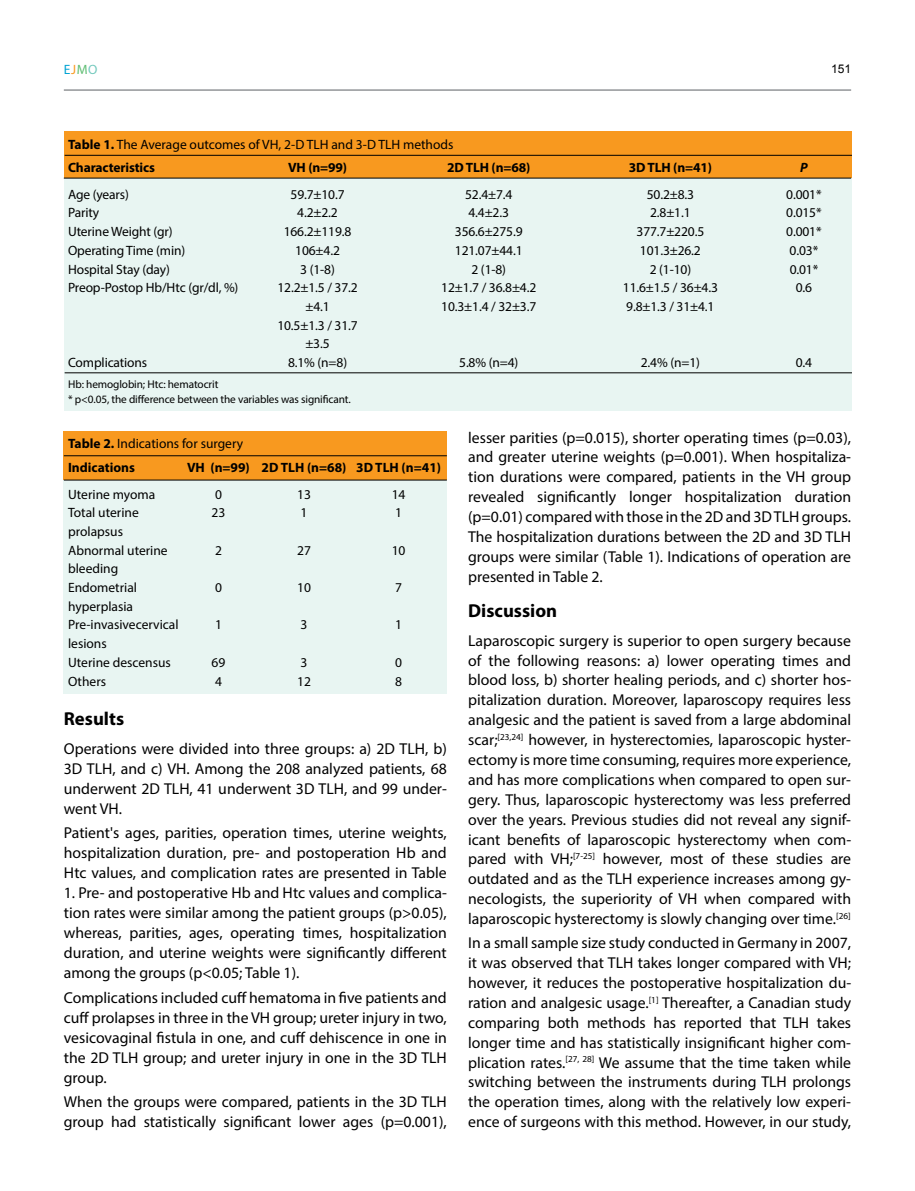
<style>
.page{position:relative;width:915px;height:1191px;background:#fff}
.page>*{position:absolute;margin:0;border:0;box-sizing:border-box;transform-origin:0 0}
.t1{font:700 18.75px "Myriad Pro";color:#000}
.t2{font:15.75px/20px "Myriad Pro";color:#000;text-align:justify}
.t3{font:13.5px/18.8px "Myriad Pro";color:#000}
.t4{font:700 13.5px "Myriad Pro";letter-spacing:-.005em;color:#000}
.t5{font:13.5px "Myriad Pro";color:#00a3d3}
.t6{font:italic 700 13.5px "Myriad Pro";color:#000}
.t7{font:12px "Arial";color:#000}
.t8{font:11.25px/14.7px "Myriad Pro";letter-spacing:-.01em;color:#000}
.s1{color:#f8991f}
.s2{color:#5ebd72}
.s3{color:#73c9bd}
.s4{font-weight:700}
</style>
<div class="page">
<hr style="left:64px;top:89px;width:786px;height:2px;background:#939598">
<div style="left:64px;top:131px;width:786px;height:279px;background:#e8f5f2"></div>
<div style="left:64px;top:131px;width:786px;height:47px;background:#f8991f"></div>
<hr style="left:65px;top:155px;width:786px;height:1px;background:#000">
<hr style="left:64px;top:178px;width:786px;height:1px;background:#000">
<hr style="left:65px;top:372px;width:786px;height:1px;background:#000">
<div style="left:64px;top:459px;width:382px;height:235px;background:#e8f5f2"></div>
<div style="left:64px;top:431px;width:382px;height:49px;background:#f8991f"></div>
<hr style="left:64px;top:480px;width:382px;height:1px;background:#000">
<hr style="left:64px;top:455px;width:382px;height:1px;background:#000">
<p class="t5" style="left:64px;top:61px;width:35px">E<span class="s1">J</span><span class="s2">M</span><span class="s3">O</span></p>
<p class="t7" style="left:830px;top:60px;width:22px">151</p>
<p class="t3" style="left:68px;top:133px;width:387px;line-height:22.2px"><span class="s4">Table 1.</span> The Average outcomes of VH, 2-D TLH and 3-D TLH methods<br><span class="s4">Characteristics</span></p>
<p class="t4" style="left:288px;top:158px;width:60px">VH (n=99)</p>
<p class="t4" style="left:447px;top:158px;width:85px">2D TLH (n=68)</p>
<p class="t4" style="left:628px;top:158px;width:85px">3D TLH (n=41)</p>
<p class="t6" style="left:799px;top:158px;width:9px">P</p>
<p class="t3" style="left:68px;top:185px;width:62px">Age (years)</p>
<p class="t3" style="left:290px;top:185px;width:56px">59.7±10.7</p>
<p class="t3" style="left:465px;top:185px;width:49px">52.4±7.4</p>
<p class="t3" style="left:646px;top:185px;width:49px">50.2±8.3</p>
<p class="t3" style="left:786px;top:185px;width:37px">0.001*</p>
<p class="t3" style="left:68px;top:203px;width:33px">Parity</p>
<p class="t3" style="left:297px;top:203px;width:42px">4.2±2.2</p>
<p class="t3" style="left:468px;top:203px;width:42px">4.4±2.3</p>
<p class="t3" style="left:650px;top:203px;width:42px">2.8±1.1</p>
<p class="t3" style="left:786px;top:203px;width:37px">0.015*</p>
<p class="t3" style="left:68px;top:222px;width:106px">Uterine Weight (gr)</p>
<p class="t3" style="left:283px;top:222px;width:69px">166.2±119.8</p>
<p class="t3" style="left:454px;top:222px;width:69px">356.6±275.9</p>
<p class="t3" style="left:636px;top:222px;width:69px">377.7±220.5</p>
<p class="t3" style="left:786px;top:222px;width:37px">0.001*</p>
<p class="t3" style="left:68px;top:241px;width:119px">Operating Time (min)</p>
<p class="t3" style="left:295px;top:241px;width:46px">106±4.2</p>
<p class="t3" style="left:454px;top:241px;width:69px">121.07±44.1</p>
<p class="t3" style="left:639px;top:241px;width:62px">101.3±26.2</p>
<p class="t3" style="left:789px;top:241px;width:30px">0.03*</p>
<p class="t3" style="left:68px;top:259px;width:103px">Hospital Stay (day)</p>
<p class="t3" style="left:300px;top:259px;width:36px">3 (1-8)</p>
<p class="t3" style="left:471px;top:259px;width:36px">2 (1-8)</p>
<p class="t3" style="left:649px;top:259px;width:43px">2 (1-10)</p>
<p class="t3" style="left:789px;top:259px;width:30px">0.01*</p>
<p class="t3" style="left:68px;top:278px;width:172px">Preop-Postop Hb/Htc (gr/dl, %)</p>
<p class="t3" style="left:277px;top:278px;width:82px">12.2±1.5 / 37.2</p>
<p class="t3" style="left:441px;top:278px;width:96px">12±1.7 / 36.8±4.2</p>
<p class="t3" style="left:622px;top:278px;width:96px">11.6±1.5 / 36±4.3</p>
<p class="t3" style="left:795px;top:278px;width:18px">0.6</p>
<p class="t3" style="left:305px;top:297px;width:26px">±4.1</p>
<p class="t3" style="left:441px;top:297px;width:96px">10.3±1.4 / 32±3.7</p>
<p class="t3" style="left:626px;top:297px;width:90px">9.8±1.3 / 31±4.1</p>
<p class="t3" style="left:277px;top:315px;width:82px;text-align:center">10.5±1.3 / 31.7 ±3.5</p>
<p class="t3" style="left:68px;top:353px;width:81px">Complications</p>
<p class="t3" style="left:288px;top:353px;width:61px">8.1% (n=8)</p>
<p class="t3" style="left:459px;top:353px;width:61px">5.8% (n=4)</p>
<p class="t3" style="left:640px;top:353px;width:61px">2.4% (n=1)</p>
<p class="t3" style="left:795px;top:353px;width:18px">0.4</p>
<p class="t8" style="left:68px;top:377px;width:284px">Hb: hemoglobin; Htc: hematocrit<br>* p&lt;0.05, the difference between the variables was significant.</p>
<p class="t3" style="left:68px;top:431px;width:176px;line-height:24.5px"><span class="s4">Table 2.</span> Indications for surgery<br><span class="s4">Indications</span></p>
<p class="t2" style="left:468px;top:427px;width:384px">lesser parities (p=0.015), shorter operating times (p=0.03), and greater uterine weights (p=0.001). When hospitaliza&shy;tion durations were compared, patients in the VH group revealed significantly longer hospitalization duration (p=0.01) compared with those in the 2D and 3D TLH groups.<br>The hospitalization durations between the 2D and 3D TLH groups were similar (Table 1). Indications of operation are presented in Table 2.</p>
<p class="t1" style="left:468px;top:599px;width:91px">Discussion</p>
<p class="t2" style="left:468px;top:630px;width:384px">Laparoscopic surgery is superior to open surgery because of the following reasons: a) lower operating times and blood loss, b) shorter healing periods, and c) shorter hos&shy;pitalization duration. Moreover, laparoscopy requires less analgesic and the patient is saved from a large abdominal scar;<sup>[23,24]</sup> however, in hysterectomies, laparoscopic hyster&shy;ectomy is more time consuming, requires more experience, and has more complications when compared to open sur&shy;gery. Thus, laparoscopic hysterectomy was less preferred over the years. Previous studies did not reveal any signif&shy;icant benefits of laparoscopic hysterectomy when com&shy;pared with VH;<sup>[7-25]</sup> however, most of these studies are outdated and as the TLH experience increases among gy&shy;necologists, the superiority of VH when compared with laparoscopic hysterectomy is slowly changing over time.<sup>[26]</sup></p>
<p class="t2" style="left:468px;top:932px;width:384px">In a small sample size study conducted in Germany in 2007, it was observed that TLH takes longer compared with VH; however, it reduces the postoperative hospitalization du&shy;ration and analgesic usage.<sup>[1]</sup> Thereafter, a Canadian study comparing both methods has reported that TLH takes longer time and has statistically insignificant higher com&shy;plication rates.<sup>[27,</sup> <sup>28]</sup> We assume that the time taken while switching between the instruments during TLH prolongs the operation times, along with the relatively low experi&shy;ence of surgeons with this method. However, in our study,</p>
<p class="t4" style="left:187px;top:459px;width:255px">VH (n=99) 2D TLH (n=68) 3D TLH (n=41)</p>
<p class="t3" style="left:68px;top:484px;width:89px">Uterine myoma</p>
<p class="t3" style="left:215px;top:484px;width:8px">0</p>
<p class="t3" style="left:297px;top:484px;width:15px">13</p>
<p class="t3" style="left:391px;top:484px;width:15px">14</p>
<p class="t3" style="left:68px;top:503px;width:72px">Total uterine</p>
<p class="t3" style="left:211px;top:503px;width:15px">23</p>
<p class="t3" style="left:300px;top:503px;width:8px">1</p>
<p class="t3" style="left:395px;top:503px;width:8px">1</p>
<p class="t3" style="left:68px;top:522px;width:101px">prolapsus<br>Abnormal uterine</p>
<p class="t3" style="left:215px;top:540px;width:8px">2</p>
<p class="t3" style="left:297px;top:540px;width:15px">27</p>
<p class="t3" style="left:391px;top:540px;width:15px">10</p>
<p class="t3" style="left:68px;top:559px;width:70px">bleeding<br>Endometrial</p>
<p class="t3" style="left:215px;top:578px;width:8px">0</p>
<p class="t3" style="left:297px;top:578px;width:15px">10</p>
<p class="t3" style="left:395px;top:578px;width:8px">7</p>
<p class="t3" style="left:68px;top:596px;width:112px">hyperplasia<br>Pre-invasivecervical</p>
<p class="t3" style="left:215px;top:615px;width:8px">1</p>
<p class="t3" style="left:300px;top:615px;width:8px">3</p>
<p class="t3" style="left:395px;top:615px;width:8px">1</p>
<p class="t3" style="left:68px;top:634px;width:104px">lesions<br>Uterine descensus</p>
<p class="t3" style="left:211px;top:652px;width:15px">69</p>
<p class="t3" style="left:300px;top:652px;width:8px">3</p>
<p class="t3" style="left:395px;top:652px;width:8px">0</p>
<p class="t3" style="left:68px;top:671px;width:40px">Others</p>
<p class="t3" style="left:215px;top:671px;width:8px">4</p>
<p class="t3" style="left:297px;top:671px;width:15px">12</p>
<p class="t3" style="left:395px;top:671px;width:8px">8</p>
<p class="t1" style="left:64px;top:706px;width:62px">Results</p>
<p class="t2" style="left:64px;top:738px;width:384px">Operations were divided into three groups: a) 2D TLH, b)<br>3D TLH, and c) VH. Among the 208 analyzed patients, 68 underwent 2D TLH, 41 underwent 3D TLH, and 99 under&shy;went VH.</p>
<p class="t2" style="left:64px;top:822px;width:384px">Patient's ages, parities, operation times, uterine weights, hospitalization duration, pre- and postoperation Hb and Htc values, and complication rates are presented in Table</p>
<p class="t2" style="left:64px;top:882px;width:384px">1. Pre- and postoperative Hb and Htc values and complica&shy;tion rates were similar among the patient groups (p&gt;0.05), whereas, parities, ages, operating times, hospitalization duration, and uterine weights were significantly different among the groups (p&lt;0.05; Table 1).</p>
<p class="t2" style="left:64px;top:987px;width:384px">Complications included cuff hematoma in five patients and cuff prolapses in three in the VH group; ureter injury in two, vesicovaginal fistula in one, and cuff dehiscence in one in the 2D TLH group; and ureter injury in one in the 3D TLH group.</p>
<p class="t2" style="left:64px;top:1091px;width:384px">When the groups were compared, patients in the 3D TLH group had statistically significant lower ages (p=0.001),</p>
</div>
